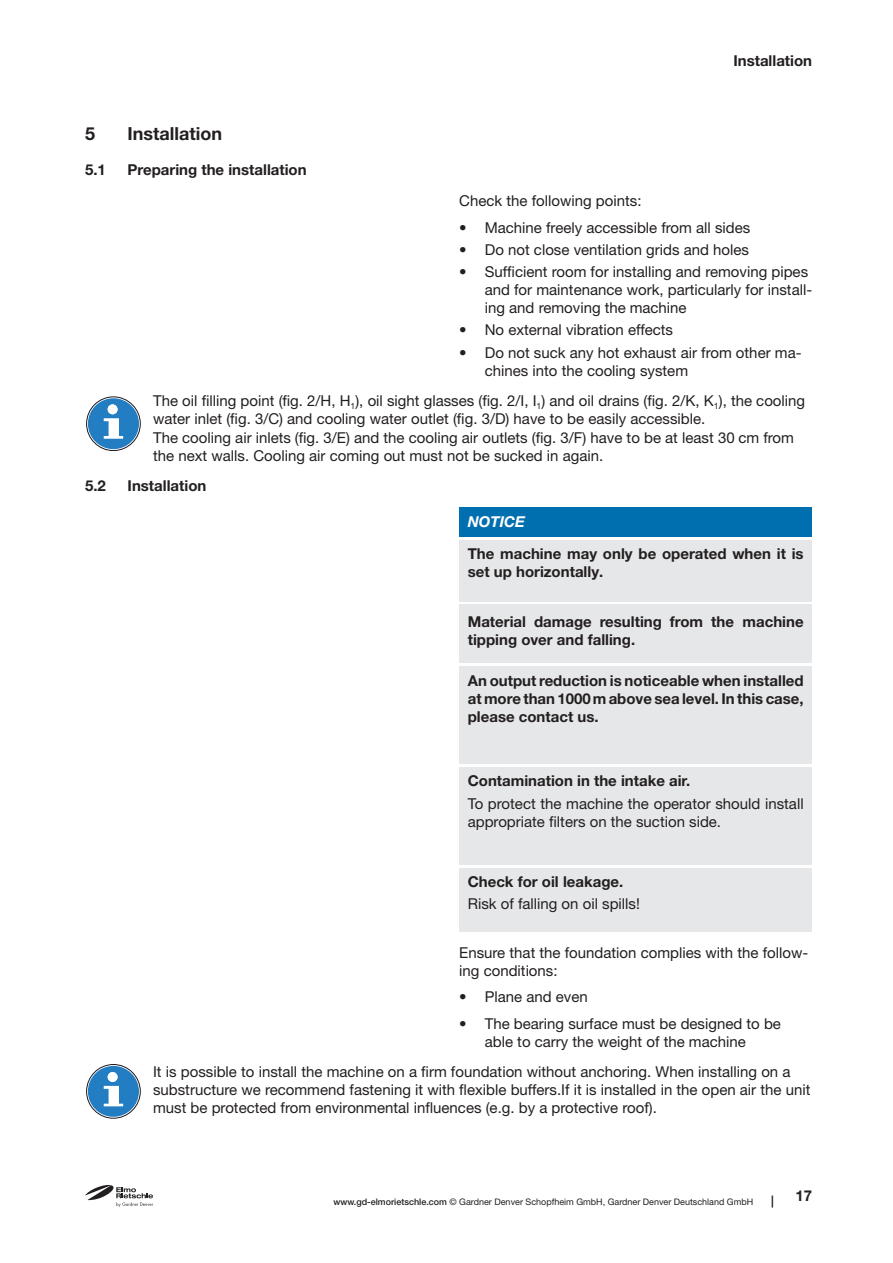
<style>
.page{position:relative;width:893px;height:1263px;background:#fff}
.page>*{position:absolute;margin:0;border:0;box-sizing:border-box;transform-origin:0 0}
.t1{font:700 18px "Helvetica Neue LT Pro";color:#231f20}
.t2{font:15px/18px "Helvetica Neue LT Pro";color:#231f20}
.t3{font:700 15px/18px "Helvetica Neue LT Pro";color:#231f20}
.t4{font:italic 700 15px "Helvetica Neue LT Pro";color:#fff}
.t5{font:700 12px "Helvetica Neue LT Pro";color:#231f20}
.t6{font:9px "Helvetica Neue LT Pro";color:#231f20}
.s1{font-weight:500}
</style>
<div class="page">
<svg style="left:85px;top:1185px;width:68px;height:22px"></svg>
<svg style="left:87px;top:397px;width:53px;height:54px"></svg>
<div style="left:86px;top:397px;width:54px;height:54px;border:1px solid #1b171b;border-radius:50%"></div>
<div style="left:88px;top:398px;width:51px;height:51px;background:#227dc2;border-radius:50%"></div>
<svg style="left:104px;top:418px;width:19px;height:21px"></svg>
<div style="left:108px;top:404px;width:10px;height:10px;background:#fff;border-radius:50%"></div>
<svg style="left:87px;top:1064px;width:53px;height:54px"></svg>
<div style="left:86px;top:1064px;width:54px;height:54px;border:1px solid #1b171b;border-radius:50%"></div>
<div style="left:88px;top:1066px;width:51px;height:51px;background:#227dc2;border-radius:50%"></div>
<svg style="left:104px;top:1086px;width:19px;height:20px"></svg>
<div style="left:108px;top:1072px;width:10px;height:10px;background:#fff;border-radius:50%"></div>
<div style="left:459px;top:507px;width:353px;height:30px;background:#006faf"></div>
<div style="left:459px;top:540px;width:353px;height:61px;background:#e6e7e9"></div>
<div style="left:459px;top:604px;width:353px;height:59px;background:#e6e7e9"></div>
<div style="left:459px;top:666px;width:353px;height:98px;background:#e6e7e9"></div>
<div style="left:459px;top:767px;width:353px;height:98px;background:#e6e7e9"></div>
<div style="left:459px;top:868px;width:353px;height:64px;background:#e6e7e9"></div>
<p class="t1" style="left:85px;top:123px;width:12px">5</p>
<p class="t1" style="left:128px;top:123px;width:96px">Installation</p>
<p class="t3" style="left:85px;top:161px;width:22px">5.1</p>
<p class="t3" style="left:128px;top:161px;width:181px">Preparing the installation</p>
<p class="t3" style="left:733px;top:51px;width:80px">Installation</p>
<p class="t2" style="left:459px;top:192px;width:184px">Check the following points:</p>
<p class="t2" style="left:459px;top:218px;width:293px">• Machine freely accessible from all sides</p>
<p class="t2" style="left:459px;top:240px;width:291px">• Do not close ventilation grids and holes</p>
<p class="t2" style="left:485px;top:263px;width:329px;text-indent:-26px">• Sufficient room for installing and removing pipes and for maintenance work, particularly for install&shy;ing and removing the machine</p>
<p class="t2" style="left:459px;top:321px;width:215px">• No external vibration effects</p>
<p class="t2" style="left:485px;top:343px;width:318px;text-indent:-26px">• Do not suck any hot exhaust air from other ma&shy;chines into the cooling system</p>
<p class="t2" style="left:153px;top:392px;width:654px">The oil filling point (fig. 2/H, H<sub>1</sub>), oil sight glasses (fig. 2/I, I<sub>1</sub>) and oil drains (fig. 2/K, K<sub>1</sub>), the cooling water inlet (fig. 3/C) and cooling water outlet (fig. 3/D) have to be easily accessible.<br>The cooling air inlets (fig. 3/E) and the cooling air outlets (fig. 3/F) have to be at least 30 cm from the next walls. Cooling air coming out must not be sucked in again.</p>
<p class="t3" style="left:85px;top:477px;width:22px">5.2</p>
<p class="t3" style="left:128px;top:477px;width:80px">Installation</p>
<p class="t4" style="left:468px;top:512px;width:59px">NOTICE</p>
<p class="t3" style="left:468px;top:544px;width:337px">The machine may only be operated when it is set up horizontally.</p>
<p class="t3" style="left:468px;top:612px;width:337px">Material damage resulting from the machine tipping over and falling.</p>
<p class="t3" style="left:468px;top:671px;width:337px;text-align:justify">An output reduction is noticeable when installed at more than 1000m above sea level. In this case, please contact us.</p>
<p class="t3" style="left:468px;top:772px;width:224px">Contamination in the intake air.</p>
<p class="t2" style="left:468px;top:794px;width:337px">To protect the machine the operator should install appropriate filters on the suction side.</p>
<p class="t3" style="left:468px;top:872px;width:157px">Check for oil leakage.</p>
<p class="t2" style="left:468px;top:895px;width:174px">Risk of falling on oil spills!</p>
<p class="t2" style="left:459px;top:943px;width:350px">Ensure that the foundation complies with the follow&shy;ing conditions:</p>
<p class="t2" style="left:459px;top:987px;width:130px">• Plane and even</p>
<p class="t2" style="left:485px;top:1014px;width:298px;text-indent:-26px">• The bearing surface must be designed to be able to carry the weight of the machine</p>
<p class="t2" style="left:153px;top:1063px;width:659px">It is possible to install the machine on a firm foundation without anchoring. When installing on a substructure we recommend fastening it with flexible buffers.If it is installed in the open air the unit must be protected from environmental influences (e.g. by a protective roof).</p>
<p class="t6" style="left:333px;top:1196px;width:421px"><span class="s1">www.gd-elmorietschle.com</span> © Gardner Denver Schopfheim GmbH, Gardner Denver Deutschland GmbH</p>
<p class="t5" style="left:771px;top:1193px;width:4px">|</p>
<p class="t3" style="left:795px;top:1187px;width:18px">17</p>
</div>
